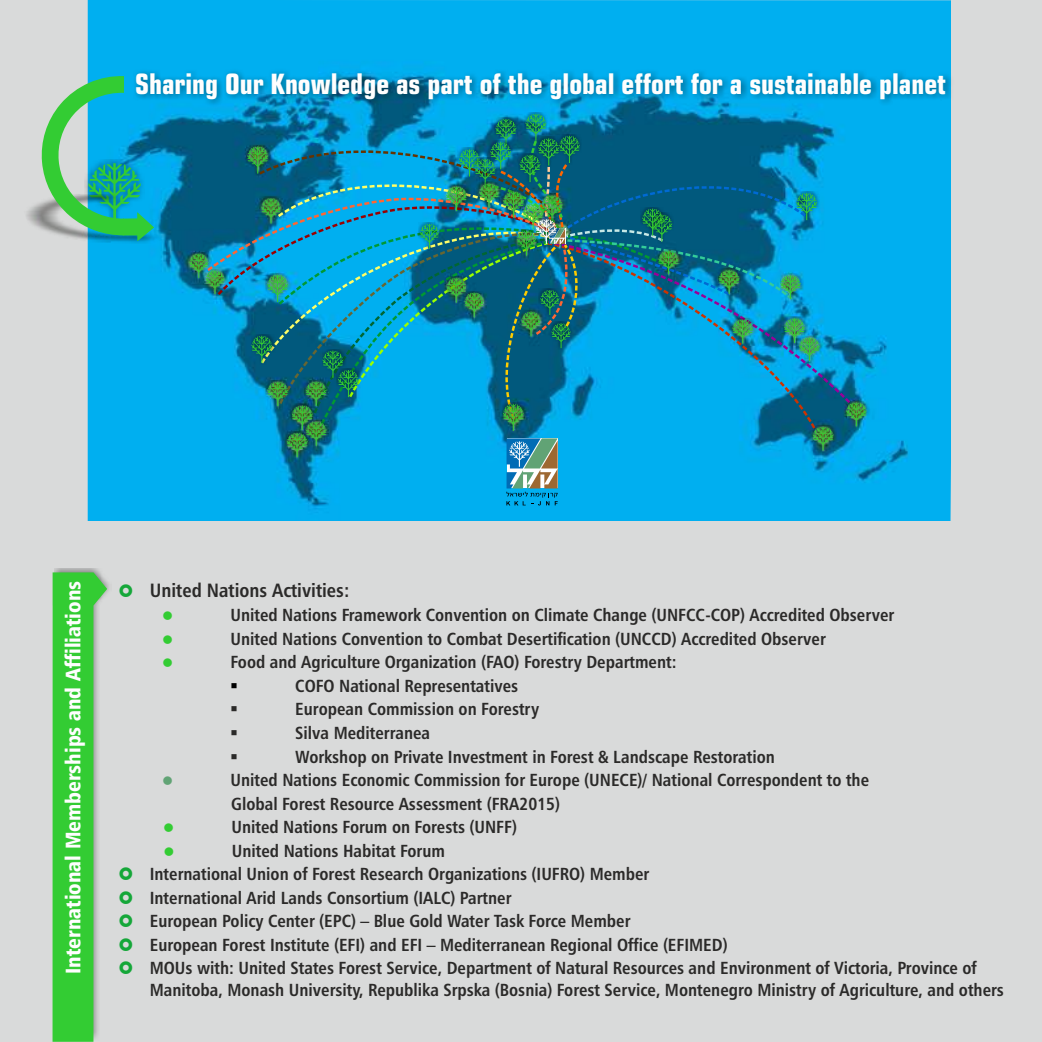
<style>
.page{position:relative;width:1042px;height:1042px;background:#fff}
.page>*{position:absolute;margin:0;border:0;box-sizing:border-box;transform-origin:0 0}
.t1{font:700 condensed 28px "Square 721 BT";color:#fefefe}
.t2{font:21px "Humanist 777 BT Black Condensed B";color:#fefefe}
.t3{font:19.25px "Humanist 777 BT Bold Condensed B";color:#2b2a29}
.t4{font:17.5px/23.4px "Humanist 777 BT Bold Condensed B";color:#2b2a29}
.t5{font:17.5px "Wingdings";color:#2b2a29}
.t6{font:17.5px "Wingdings";color:#000}
.t7{font:14.88px "Wingdings";color:#3c3}
.t8{font:14.88px "Wingdings";color:#61a375}
</style>
<div class="page">
<div style="left:0;top:0;width:1042px;height:533px;background:#d9dada"></div>
<div style="left:88px;top:0;width:862px;height:521px;background:#00aff0"></div>
<svg style="left:833px;top:238px;width:20px;height:168px;background:#039ad6"></svg>
<img style="left:833px;top:425px;width:3px;height:27px">
<img style="left:846px;top:401px;width:23px;height:27px">
<svg style="left:846px;top:402px;width:20px;height:24px"></svg>
<svg style="left:189px;top:135px;width:644px;height:370px;background:#0a8eb8"></svg>
<img style="left:134px;top:65px;width:817px;height:70px">
<img style="left:26px;top:194px;width:137px;height:49px">
<svg style="left:40px;top:76px;width:114px;height:165px"></svg>
<div style="left:0;top:521px;width:1042px;height:521px;background:#d9dada"></div>
<img style="left:55px;top:569px;width:54px;height:23px">
<svg style="left:53px;top:572px;width:54px;height:470px;background:#52cb52"></svg>
<h1 class="t1" style="left:135px;top:72px;width:812px">Sharing Our Knowledge as part of the global effort for a sustainable planet</h1>
<p class="t2" style="left:65px;top:974px;width:394px;rotate:-90deg">International Memberships and Affiliations</p>
<p class="t3" style="left:150px;top:583px;width:201px">United Nations Activities:</p>
<p class="t7" style="left:162px;top:610px;width:13px">●</p>
<p class="t4" style="left:230px;top:605px;width:665px">United Nations Framework Convention on Climate Change (UNFCC-COP) Accredited Observer</p>
<p class="t7" style="left:162px;top:633px;width:13px">●</p>
<p class="t4" style="left:230px;top:628px;width:597px">United Nations Convention to Combat Desertification (UNCCD) Accredited Observer</p>
<p class="t7" style="left:162px;top:657px;width:13px">●</p>
<p class="t4" style="left:230px;top:652px;width:447px">Food and Agriculture Organization (FAO) Forestry Department:</p>
<p class="t6" style="left:230px;top:678px;width:10px">▪</p>
<p class="t4" style="left:295px;top:676px;width:225px">COFO National Representatives</p>
<p class="t5" style="left:230px;top:702px;width:10px">▪</p>
<p class="t4" style="left:295px;top:699px;width:245px">European Commission on Forestry</p>
<p class="t5" style="left:230px;top:725px;width:10px">▪</p>
<p class="t4" style="left:295px;top:723px;width:136px">Silva Mediterranea</p>
<p class="t5" style="left:230px;top:749px;width:10px">▪</p>
<p class="t4" style="left:295px;top:746px;width:481px">Workshop on Private Investment in Forest &amp; Landscape Restoration</p>
<p class="t8" style="left:162px;top:774px;width:13px">●</p>
<p class="t4" style="left:230px;top:770px;width:640px">United Nations Economic Commission for Europe (UNECE)/ National Correspondent to the<br>Global Forest Resource Assessment (FRA2015)</p>
<p class="t7" style="left:163px;top:821px;width:13px">●</p>
<p class="t4" style="left:231px;top:817px;width:287px">United Nations Forum on Forests (UNFF)</p>
<p class="t7" style="left:164px;top:845px;width:13px">●</p>
<p class="t4" style="left:150px;top:840px;width:828px;text-indent:82px">United Nations Habitat Forum<br>International Union of Forest Research Organizations (IUFRO) Member<br>International Arid Lands Consortium (IALC) Partner<br>European Policy Center (EPC) – Blue Gold Water Task Force Member<br>European Forest Institute (EFI) and EFI – Mediterranean Regional Office (EFIMED)<br>MOUs with: United States Forest Service, Department of Natural Resources and Environment of Victoria, Province of</p>
<p class="t4" style="left:150px;top:979px;width:855px">Manitoba, Monash University, Republika Srpska (Bosnia) Forest Service, Montenegro Ministry of Agriculture, and others</p>
</div>
